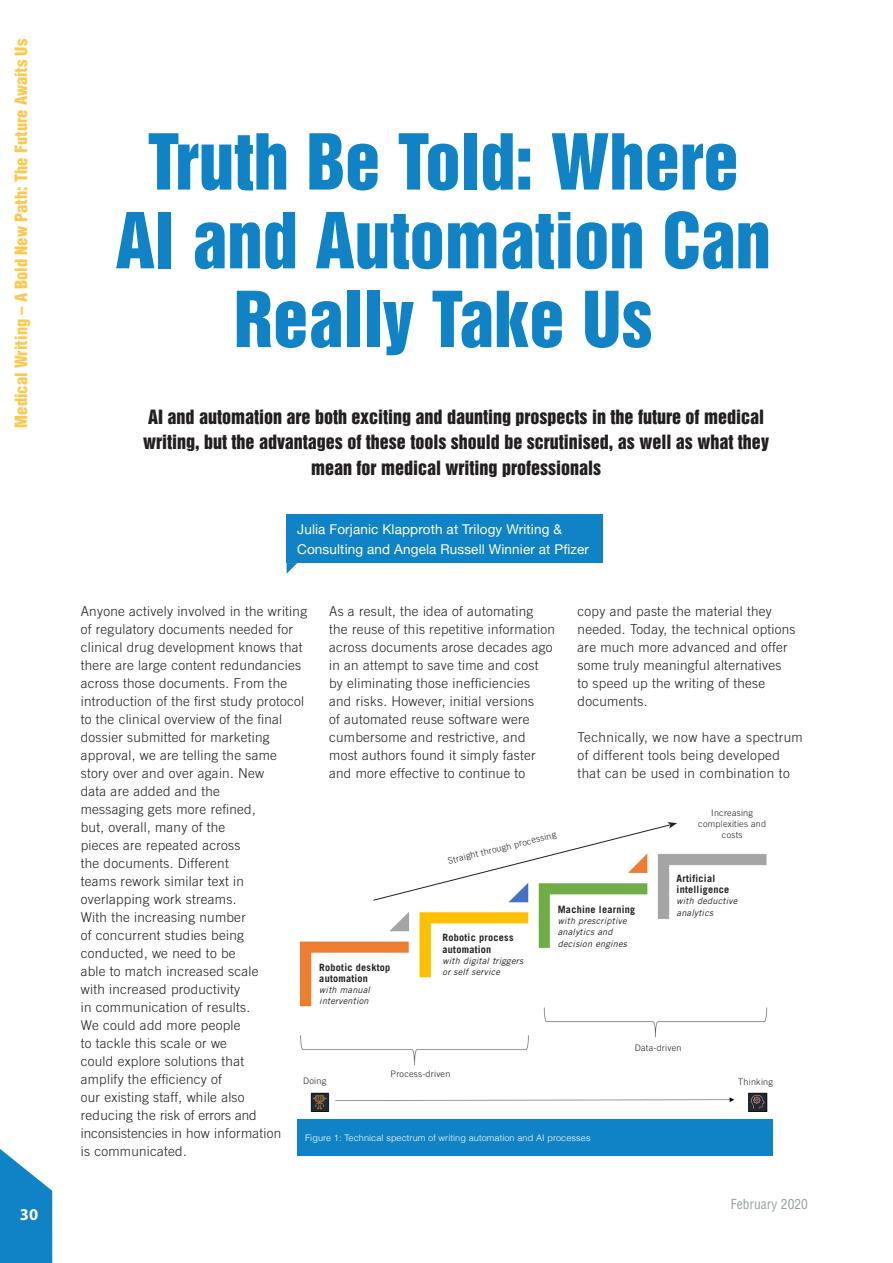
<style>
.page{position:relative;width:893px;height:1263px;background:#fff}
.page>*{position:absolute;margin:0;border:0;box-sizing:border-box;transform-origin:0 0}
.EBR_Headline{font:70.5px/78.8px "Helvetica Inserat LT Std";color:#1083c6;text-align:center}
.EBR_Headline-2{font:18px/25.5px "Helvetica Inserat LT Std";color:#231f20;text-align:center}
.EBR_Headline-3{font:900 condensed 16.5px "Helvetica";color:#fec948}
.t1{font:700 16.5px "Myriad Pro";color:#fff}
.EBR_Body_Text{font:300 13.5px/18px "Trade Gothic LT Std";letter-spacing:.02em;color:#231f20}
.EBR_Byline{font:13.5px/19.5px "Helvetica Neue";letter-spacing:.01em;color:#fff}
.t2{font:condensed 13.5px "Helvetica";color:#98a0a2}
.EBR_Body_Text-2{font:700 10.05px/11.1px "Trade Gothic LT Std";letter-spacing:.025em;color:#231f20}
.EBR_Body_Text-3{font:italic 9px/11.1px "Trade Gothic LT Std";letter-spacing:.025em;color:#231f20}
.EBR_Body_Text-4{font:300 9px/11.1px "Trade Gothic LT Std";letter-spacing:.025em;color:#231f20;text-align:center}
.EBR_Byline-2{font:300 9px "Helvetica";letter-spacing:.01em;color:#fff}
</style>
<div class="page">
<svg style="left:0;top:1149px;width:52px;height:114px"></svg>
<div style="left:287px;top:514px;width:316px;height:49px;background:#1083c6"></div>
<svg style="left:287px;top:563px;width:10px;height:10px"></svg>
<img style="left:301px;top:854px;width:467px;height:257px">
<div style="left:298px;top:1120px;width:475px;height:36px;background:#1083c6"></div>
<svg style="left:373px;top:822px;width:304px;height:79px"></svg>
<p class="EBR_Headline-3" style="left:11px;top:428px;width:390px;rotate:-90deg">Medical Writing – A Bold New Path: The Future Awaits Us</p>
<p class="t1" style="left:20px;top:1205px;width:20px">30</p>
<p class="EBR_Headline" style="left:116px;top:124px;width:657px">Truth Be Told: Where<br>AI and Automation Can<br>Really Take Us</p>
<p class="EBR_Headline-2" style="left:143px;top:404px;width:627px">AI and automation are both exciting and daunting prospects in the future of medical writing, but the advantages of these tools should be scrutinised, as well as what they mean for medical writing professionals</p>
<p class="EBR_Byline" style="left:297px;top:518px;width:293px">Julia Forjanic Klapproth at Trilogy Writing &amp;<br>Consulting and Angela Russell Winnier at Pfizer</p>
<p class="EBR_Body_Text" style="left:81px;top:602px;width:228px">Anyone actively involved in the writing of regulatory documents needed for clinical drug development knows that there are large content redundancies across those documents. From the introduction of the first study protocol to the clinical overview of the final dossier submitted for marketing approval, we are telling the same story over and over again. New<br>data are added and the<br>messaging gets more refined,<br>but, overall, many of the<br>pieces are repeated across<br>the documents. Different<br>teams rework similar text in overlapping work streams.<br>With the increasing number<br>of concurrent studies being conducted, we need to be<br>able to match increased scale<br>with increased productivity<br>in communication of results.<br>We could add more people<br>to tackle this scale or we<br>could explore solutions that<br>amplify the efficiency of<br>our existing staff, while also<br>reducing the risk of errors and inconsistencies in how information<br>is communicated.</p>
<p class="EBR_Body_Text" style="left:329px;top:602px;width:227px">As a result, the idea of automating the reuse of this repetitive information across documents arose decades ago in an attempt to save time and cost by eliminating those inefficiencies and risks. However, initial versions<br>of automated reuse software were cumbersome and restrictive, and most authors found it simply faster and more effective to continue to</p>
<p class="EBR_Body_Text" style="left:578px;top:602px;width:220px">copy and paste the material they needed. Today, the technical options are much more advanced and offer some truly meaningful alternatives to speed up the writing of these documents.</p>
<p class="EBR_Body_Text" style="left:578px;top:728px;width:227px">Technically, we now have a spectrum of different tools being developed that can be used in combination to</p>
<p class="EBR_Body_Text-4" style="left:698px;top:807px;width:69px">Increasing complexities and costs</p>
<p class="EBR_Body_Text-4" style="left:447px;top:855px;width:113px;rotate:-14deg">Straight through processing</p>
<p class="EBR_Body_Text-2" style="left:677px;top:873px;width:54px">Artificial intelligence</p>
<p class="EBR_Body_Text-3" style="left:677px;top:896px;width:62px">with deductive analytics</p>
<p class="EBR_Body_Text-2" style="left:558px;top:904px;width:79px">Machine learning</p>
<p class="EBR_Body_Text-3" style="left:558px;top:915px;width:71px">with prescriptive analytics and decision engines</p>
<p class="EBR_Body_Text-2" style="left:443px;top:932px;width:72px">Robotic process automation</p>
<p class="EBR_Body_Text-3" style="left:443px;top:955px;width:82px">with digital triggers or self service</p>
<p class="EBR_Body_Text-2" style="left:319px;top:961px;width:72px">Robotic desktop automation</p>
<p class="EBR_Body_Text-3" style="left:319px;top:984px;width:52px">with manual intervention</p>
<p class="EBR_Body_Text-4" style="left:635px;top:1042px;width:48px">Data-driven</p>
<p class="EBR_Body_Text-4" style="left:391px;top:1068px;width:61px">Process-driven</p>
<p class="EBR_Body_Text-4" style="left:303px;top:1075px;width:25px">Doing</p>
<p class="EBR_Body_Text-4" style="left:738px;top:1076px;width:36px">Thinking</p>
<p class="EBR_Byline-2" style="left:305px;top:1131px;width:287px">Figure 1: Technical spectrum of writing automation and AI processes</p>
<p class="t2" style="left:731px;top:1196px;width:79px">February 2020</p>
</div>
